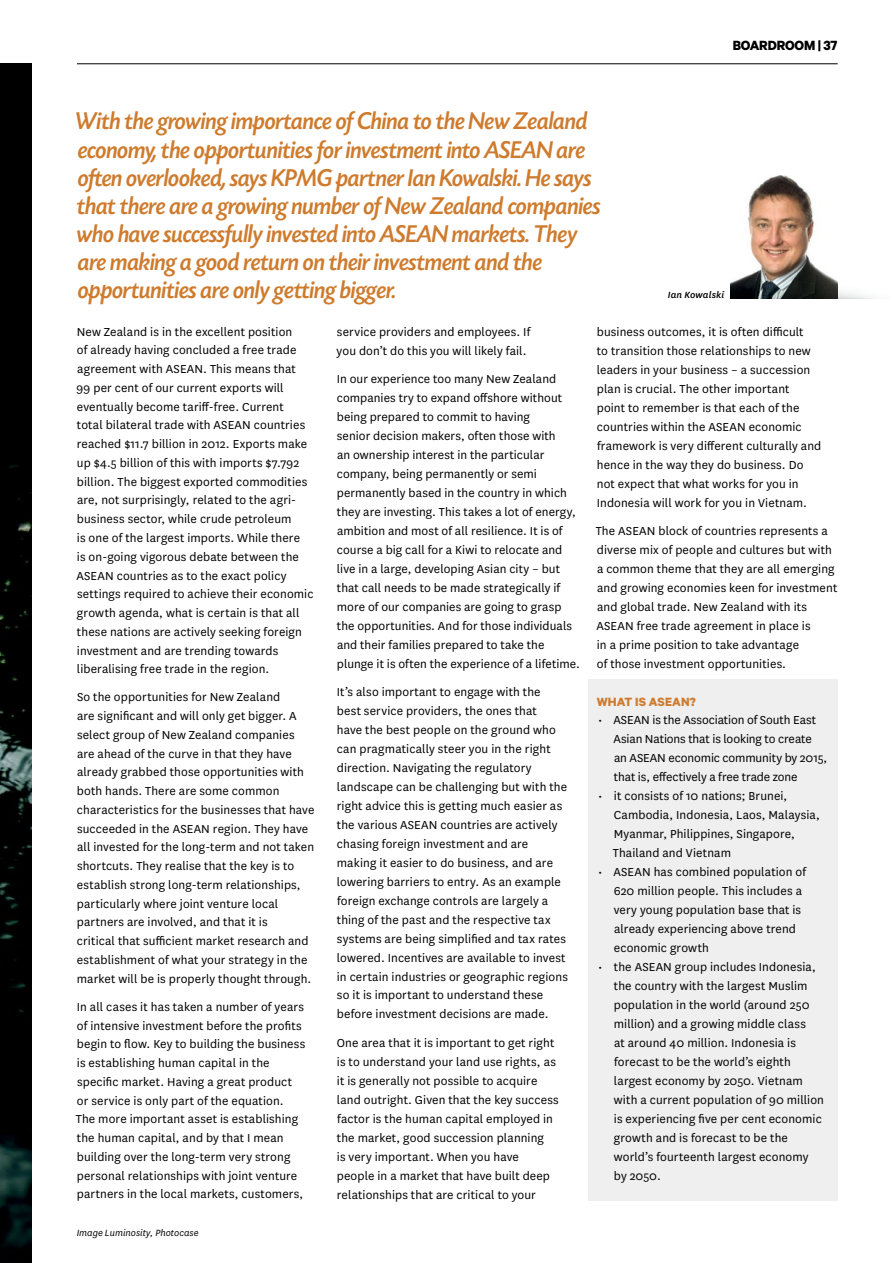
<style>
.page{position:relative;width:893px;height:1263px;background:#fff}
.page>*{position:absolute;margin:0;border:0;box-sizing:border-box;transform-origin:0 0}
.t1{font:italic 500 25.5px/28.2px "Today SHOP";color:#ce7b2d}
.t2{font:700 15px "Calibre";letter-spacing:-.015em;color:#000}
.t3{font:13.5px/18.9px "National";letter-spacing:.01em;color:#000}
.t4{font:700 13.5px "Calibre";letter-spacing:.005em;color:#ce7b2d}
.t5{font:italic 10.5px "National";letter-spacing:.005em;color:#000}
.t6{font:italic 500 10.5px "National";letter-spacing:.015em;color:#000}
</style>
<div class="page">
<img style="left:0;top:64px;width:32px;height:1199px">
<div style="left:588px;top:679px;width:250px;height:521px;background:#efeff0"></div>
<img style="left:748px;top:175px;width:67px;height:92px">
<img style="left:730px;top:267px;width:140px;height:31px">
<hr style="left:77px;top:64px;width:761px;height:1px;background:#000">
<p class="t1" style="left:75px;top:108px;width:527px">With the growing importance of China to the New Zealand economy, the opportunities for investment into ASEAN are often overlooked, says KPMG partner Ian Kowalski. He says that there are a growing number of New Zealand companies who have successfully invested into ASEAN markets. They are making a good return on their investment and the opportunities are only getting bigger.</p>
<p class="t2" style="left:733px;top:36px;width:106px">BOARDROOM | 37</p>
<p class="t6" style="left:668px;top:288px;width:58px">Ian Kowalski</p>
<p class="t3" style="left:76px;top:322px;width:239px">New Zealand is in the excellent position<br>of already having concluded a free trade agreement with ASEAN. This means that<br>99 per cent of our current exports will eventually become tariff-free. Current<br>total bilateral trade with ASEAN countries reached $11.7 billion in 2012. Exports make up $4.5 billion of this with imports $7.792 billion. The biggest exported commodities are, not surprisingly, related to the agri&shy;business sector, while crude petroleum<br>is one of the largest imports. While there<br>is on-going vigorous debate between the ASEAN countries as to the exact policy settings required to achieve their economic growth agenda, what is certain is that all these nations are actively seeking foreign investment and are trending towards liberalising free trade in the region.</p>
<p class="t3" style="left:77px;top:687px;width:239px">So the opportunities for New Zealand<br>are significant and will only get bigger. A select group of New Zealand companies are ahead of the curve in that they have already grabbed those opportunities with both hands. There are some common characteristics for the businesses that have succeeded in the ASEAN region. They have all invested for the long-term and not taken shortcuts. They realise that the key is to establish strong long-term relationships, particularly where joint venture local partners are involved, and that it is<br>critical that sufficient market research and establishment of what your strategy in the market will be is properly thought through.</p>
<p class="t3" style="left:76px;top:997px;width:231px">In all cases it has taken a number of years of intensive investment before the profits begin to flow. Key to building the business is establishing human capital in the specific market. Having a great product or service is only part of the equation.<br>The more important asset is establishing the human capital, and by that I mean building over the long-term very strong personal relationships with joint venture partners in the local markets, customers,</p>
<p class="t5" style="left:77px;top:1226px;width:124px">Image Luminosity, Photocase</p>
<p class="t3" style="left:337px;top:322px;width:195px">service providers and employees. If you don’t do this you will likely fail.</p>
<p class="t3" style="left:337px;top:369px;width:245px">In our experience too many New Zealand companies try to expand offshore without being prepared to commit to having<br>senior decision makers, often those with<br>an ownership interest in the particular company, being permanently or semi permanently based in the country in which they are investing. This takes a lot of energy, ambition and most of all resilience. It is of course a big call for a Kiwi to relocate and live in a large, developing Asian city – but that call needs to be made strategically if more of our companies are going to grasp the opportunities. And for those individuals and their families prepared to take the plunge it is often the experience of a lifetime.</p>
<p class="t3" style="left:337px;top:682px;width:233px">It’s also important to engage with the best service providers, the ones that<br>have the best people on the ground who can pragmatically steer you in the right direction. Navigating the regulatory landscape can be challenging but with the right advice this is getting much easier as the various ASEAN countries are actively chasing foreign investment and are making it easier to do business, and are lowering barriers to entry. As an example foreign exchange controls are largely a thing of the past and the respective tax systems are being simplified and tax rates lowered. Incentives are available to invest in certain industries or geographic regions so it is important to understand these before investment decisions are made.</p>
<p class="t3" style="left:337px;top:1032px;width:223px">One area that it is important to get right is to understand your land use rights, as it is generally not possible to acquire land outright. Given that the key success factor is the human capital employed in the market, good succession planning<br>is very important. When you have people in a market that have built deep relationships that are critical to your</p>
<p class="t3" style="left:597px;top:322px;width:226px">business outcomes, it is often difficult<br>to transition those relationships to new leaders in your business – a succession plan is crucial. The other important point to remember is that each of the countries within the ASEAN economic framework is very different culturally and hence in the way they do business. Do not expect that what works for you in Indonesia will work for you in Vietnam.</p>
<p class="t3" style="left:596px;top:521px;width:243px">The ASEAN block of countries represents a diverse mix of people and cultures but with a common theme that they are all emerging and growing economies keen for investment and global trade. New Zealand with its ASEAN free trade agreement in place is<br>in a prime position to take advantage<br>of those investment opportunities.</p>
<p class="t4" style="left:597px;top:693px;width:101px">WHAT IS ASEAN?</p>
<p class="t3" style="left:613px;top:710px;width:215px;text-indent:-15px">• ASEAN is the Association of South East Asian Nations that is looking to create an ASEAN economic community by 2015, that is, effectively a free trade zone</p>
<p class="t3" style="left:613px;top:786px;width:209px;text-indent:-15px">• it consists of 10 nations; Brunei,<br>Cambodia, Indonesia, Laos, Malaysia,<br>Myanmar, Philippines, Singapore,<br>Thailand and Vietnam</p>
<p class="t3" style="left:614px;top:862px;width:194px;text-indent:-16px">• ASEAN has combined population of<br>620 million people. This includes a very young population base that is already experiencing above trend economic growth</p>
<p class="t3" style="left:614px;top:957px;width:212px;text-indent:-16px">• the ASEAN group includes Indonesia, the country with the largest Muslim population in the world (around 250 million) and a growing middle class<br>at around 40 million. Indonesia is forecast to be the world’s eighth largest economy by 2050. Vietnam with a current population of 90 million is experiencing five per cent economic growth and is forecast to be the world’s fourteenth largest economy by 2050.</p>
</div>
